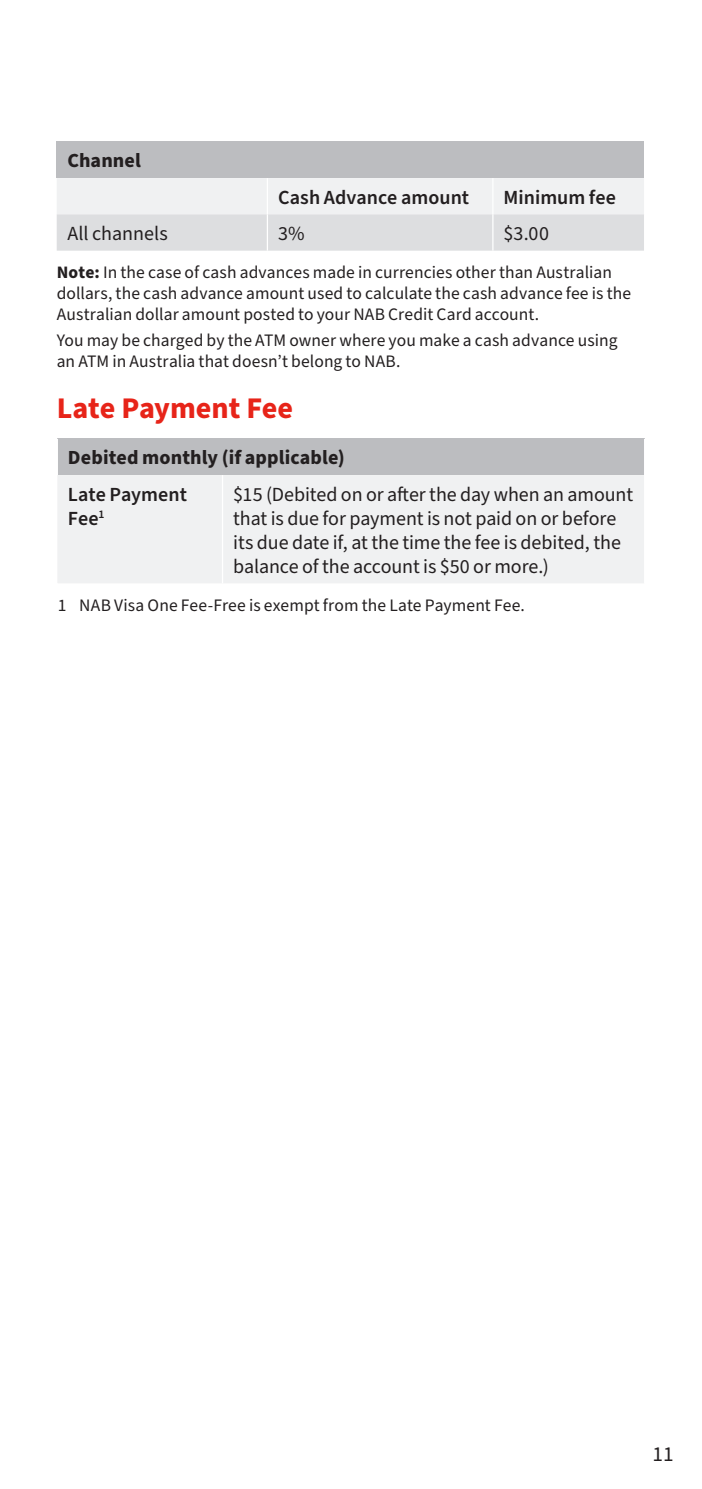
<style>
.page{position:relative;width:702px;height:1489px;background:#fff}
.page>*{position:absolute;margin:0;border:0;box-sizing:border-box;transform-origin:0 0}
.t1{font:700 30px "Source Sans Pro";letter-spacing:-.005em;color:#e72419}
.t2{font:21.25px "Source Sans Pro";color:#231f20}
.t3{font:20px/24px "Source Sans Pro";letter-spacing:-.005em;color:#231f20}
.t4{font:600 20px/24px "Source Sans Pro";letter-spacing:.005em;color:#231f20}
.t5{font:700 20px "Source Sans Pro";letter-spacing:.005em;color:#231f20}
.t6{font:17.5px/21px "Source Sans Pro";letter-spacing:.005em;color:#231f20}
.s1{font-weight:700}
</style>
<div class="page">
<div style="left:57px;top:142px;width:587px;height:36px;background:#bcbdc0"></div>
<svg style="left:57px;top:178px;width:587px;height:73px"></svg>
<hr style="left:267px;top:178px;width:1px;height:36px;background:#fff">
<hr style="left:492px;top:178px;width:1px;height:36px;background:#fff">
<hr style="left:267px;top:214px;width:1px;height:37px;background:#fff">
<hr style="left:492px;top:214px;width:1px;height:37px;background:#fff">
<div style="left:57px;top:439px;width:587px;height:36px;background:#bcbdc0"></div>
<div style="left:58px;top:475px;width:586px;height:108px;background:#f0f1f2"></div>
<hr style="left:222px;top:475px;width:1px;height:108px;background:#fff">
<hr style="left:57px;top:439px;width:1px;height:36px;background:#fff">
<p class="t5" style="left:67px;top:147px;width:75px">Channel</p>
<p class="t4" style="left:278px;top:186px;width:193px">Cash Advance amount</p>
<p class="t4" style="left:503px;top:186px;width:114px">Minimum fee</p>
<p class="t3" style="left:67px;top:222px;width:102px">All channels</p>
<p class="t3" style="left:278px;top:222px;width:28px">3%</p>
<p class="t3" style="left:503px;top:222px;width:47px">$3.00</p>
<p class="t6" style="left:57px;top:262px;width:576px"><span class="s1">Note:</span> In the case of cash advances made in currencies other than Australian dollars, the cash advance amount used to calculate the cash advance fee is the<br>Australian dollar amount posted to your NAB Credit Card account.</p>
<p class="t6" style="left:57px;top:330px;width:562px">You may be charged by the ATM owner where you make a cash advance using an ATM in Australia that doesn’t belong to NAB.</p>
<h1 class="t1" style="left:57px;top:388px;width:238px">Late Payment Fee</h1>
<p class="t5" style="left:68px;top:444px;width:278px">Debited monthly (if applicable)</p>
<p class="t4" style="left:68px;top:482px;width:120px">Late Payment<br>Fee<sup>1</sup></p>
<p class="t3" style="left:233px;top:482px;width:401px">$15 (Debited on or after the day when an amount that is due for payment is not paid on or before its due date if, at the time the fee is debited, the balance of the account is $50 or more.)</p>
<p class="t6" style="left:58px;top:595px;width:468px">1 NAB Visa One Fee-Free is exempt from the Late Payment Fee.</p>
<p class="t2" style="left:652px;top:1439px;width:23px">11</p>
</div>
